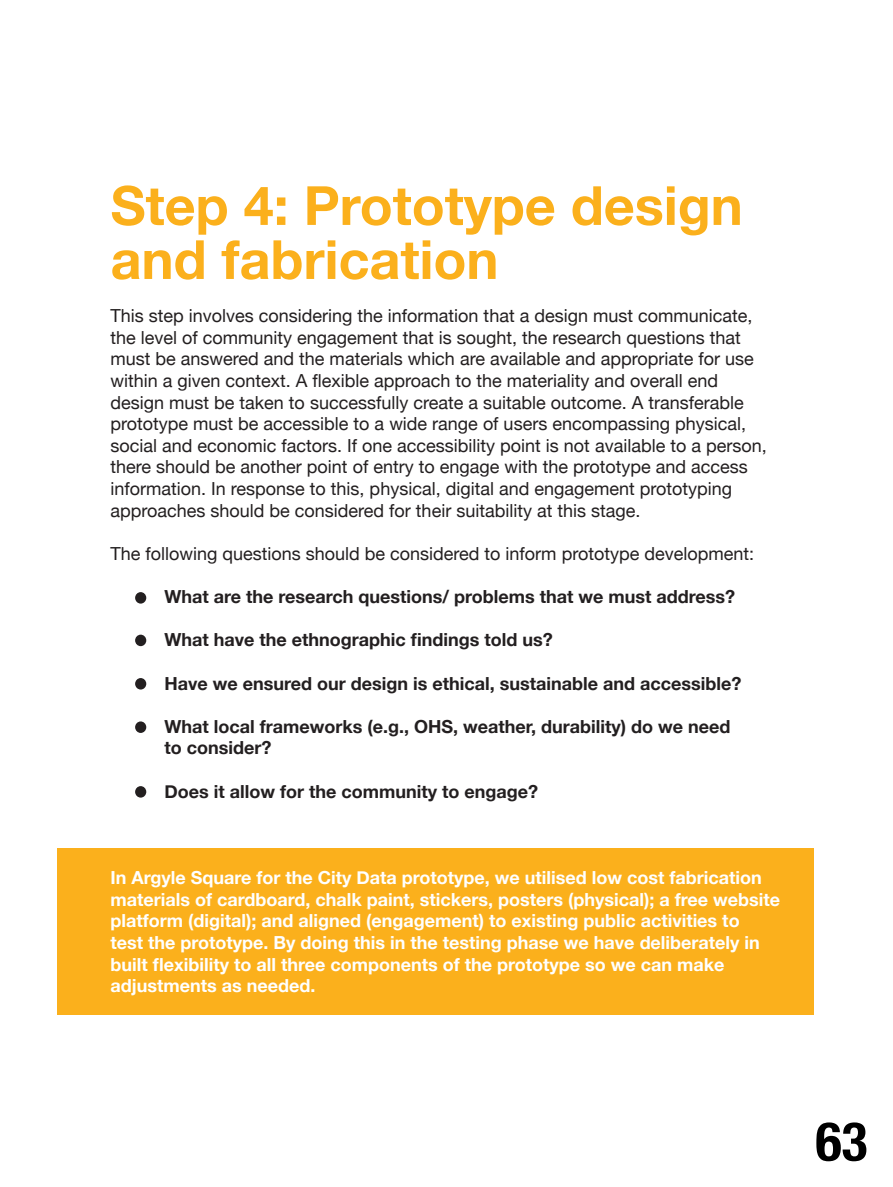
<style>
.page{position:relative;width:893px;height:1187px;background:#fff}
.page>*{position:absolute;margin:0;border:0;box-sizing:border-box;transform-origin:0 0}
.t1{font:700 54px/54px "Helvetica Neue";color:#fbb01c}
.t2{font:700 condensed 54px "Helvetica Neue";color:#000}
.t3{font:18px/21.6px "Helvetica Neue";color:#231f20}
.t4{font:700 18px/21.6px "Helvetica Neue";color:#fff}
.t5{font:700 18px/21.6px "Helvetica Neue";color:#231f20}
</style>
<div class="page">
<div style="left:57px;top:848px;width:757px;height:166px;background:#fbb01c"></div>
<div style="left:135px;top:592px;width:11px;height:11px;background:#231f20;border-radius:50%"></div>
<div style="left:135px;top:634px;width:11px;height:12px;background:#231f20;border-radius:50%"></div>
<div style="left:135px;top:678px;width:11px;height:11px;background:#231f20;border-radius:50%"></div>
<div style="left:135px;top:721px;width:11px;height:12px;background:#231f20;border-radius:50%"></div>
<div style="left:135px;top:786px;width:11px;height:11px;background:#231f20;border-radius:50%"></div>
<h1 class="t1" style="left:111px;top:180px;width:634px">Step 4: Prototype design and fabrication</h1>
<p class="t3" style="left:111px;top:306px;width:658px">This step involves considering the information that a design must communicate, the level of community engagement that is sought, the research questions that must be answered and the materials which are available and appropriate for use within a given context. A flexible approach to the materiality and overall end design must be taken to successfully create a suitable outcome. A transferable prototype must be accessible to a wide range of users encompassing physical, social and economic factors. If one accessibility point is not available to a person, there should be another point of entry to engage with the prototype and access information. In response to this, physical, digital and engagement prototyping approaches should be considered for their suitability at this stage.</p>
<p class="t3" style="left:111px;top:543px;width:645px">The following questions should be considered to inform prototype development:</p>
<p class="t5" style="left:165px;top:586px;width:572px">What are the research questions/ problems that we must address?</p>
<p class="t5" style="left:165px;top:629px;width:390px">What have the ethnographic findings told us?</p>
<p class="t5" style="left:165px;top:672px;width:578px">Have we ensured our design is ethical, sustainable and accessible?</p>
<p class="t5" style="left:165px;top:716px;width:567px">What local frameworks (e.g., OHS, weather, durability) do we need to consider?</p>
<p class="t5" style="left:165px;top:780px;width:375px">Does it allow for the community to engage?</p>
<p class="t4" style="left:111px;top:867px;width:671px">In Argyle Square for the City Data prototype, we utilised low cost fabrication materials of cardboard, chalk paint, stickers, posters (physical); a free website platform (digital); and aligned (engagement) to existing public activities to<br>test the prototype. By doing this in the testing phase we have deliberately in built flexibility to all three components of the prototype so we can make adjustments as needed.</p>
<h1 class="t2" style="left:816px;top:1096px;width:53px">63</h1>
</div>
